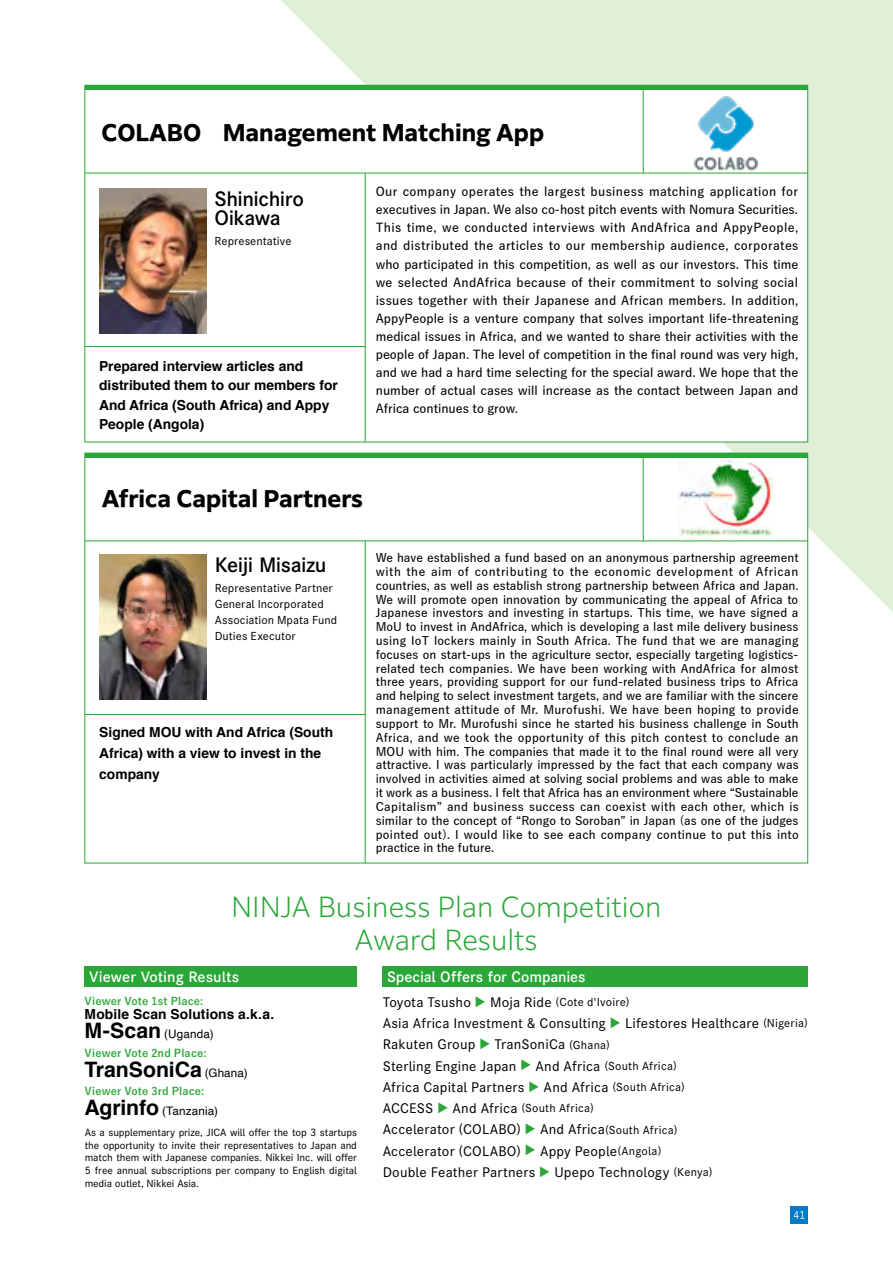
<style>
.page{position:relative;width:893px;height:1263px;background:#fff}
.page>*{position:absolute;margin:0;border:0;box-sizing:border-box;transform-origin:0 0}
.t1{font:300 26.55px/33px "PUD Shin Go Pr 6 N";color:#2aa738;text-align:center}
.t2{font:700 21.3px "PUD Shin Go Pr 6 N";color:#000}
.t3{font:700 21.3px "Helvetica";letter-spacing:-.005em;color:#000}
.t4{font:19.2px/19.2px "P Shuei Go Kin Std N B";letter-spacing:-.03em;color:#000}
.t5{font:700 13.8px/19.2px "Helvetica";color:#000}
.t6{font:13.8px "P Shuei Go Kin Std N B";color:#fff}
.t7{font:12.75px/21.3px "P Shuei Go Kin Std N M";letter-spacing:.015em;color:#000}
.t8{font:600 12.15px/18px "Yu Go Pr 6 N";color:#000;text-align:justify}
.t9{font:600 11.7px/13.8px "Yu Go Pr 6 N";letter-spacing:.025em;color:#000;text-align:justify}
.t10{font:11.7px "Helvetica";letter-spacing:.015em;color:#000}
.t11{font:10.65px/15.9px "P Shuei Go Kin Std N M";letter-spacing:.005em;color:#000}
.t12{font:700 10.65px "Yu Go Pr 6 N";letter-spacing:.015em;color:#2aa738}
.t13{font:500 10.65px "Yu Go Pr 6 N";color:#fff}
.t14{font:9.6px/12.8px "P Shuei Go Kin Std N M";letter-spacing:-.01em;color:#000;text-align:justify}
.s1{font-weight:700;font-size:21.3px}
.s2{font-weight:400;font-size:11.7px}
.s3{font-family:"Lucida Grande";color:#2aa738}
.s4{font-size:10.65px}
</style>
<div class="page">
<svg style="left:268px;top:0;width:625px;height:625px;background:#e3efdc"></svg>
<div style="left:85px;top:453px;width:723px;height:410px;background:#fff"></div>
<hr style="left:85px;top:453px;width:723px;height:4px;background:#2aa738">
<hr style="left:85px;top:541px;width:723px;height:1px;background:#2aa738">
<hr style="left:643px;top:457px;width:1px;height:84px;background:#2aa738">
<hr style="left:365px;top:541px;width:1px;height:322px;background:#2aa738">
<hr style="left:85px;top:714px;width:280px;height:1px;background:#2aa738">
<div style="left:791px;top:1206px;width:17px;height:18px;background:#007bc7"></div>
<div style="left:85px;top:85px;width:723px;height:357px;background:#fff"></div>
<div style="left:85px;top:85px;width:723px;height:5px;background:#2aa738"></div>
<hr style="left:85px;top:173px;width:723px;height:1px;background:#2aa738">
<hr style="left:643px;top:90px;width:1px;height:83px;background:#2aa738">
<hr style="left:365px;top:173px;width:1px;height:269px;background:#2aa738">
<hr style="left:85px;top:346px;width:280px;height:1px;background:#2aa738">
<img style="left:99px;top:555px;width:107px;height:144px">
<img style="left:679px;top:461px;width:94px;height:78px">
<img style="left:99px;top:189px;width:107px;height:144px">
<img style="left:686px;top:96px;width:80px;height:77px">
<div style="left:383px;top:966px;width:425px;height:21px;background:#2aa738"></div>
<div style="left:85px;top:966px;width:272px;height:21px;background:#2aa738"></div>
<h2 class="t2" style="left:102px;top:121px;width:444px">COLABO　Management Matching App</h2>
<h3 class="t4" style="left:215px;top:188px;width:91px">Shinichiro<br>Oikawa</h3>
<p class="t11" style="left:215px;top:233px;width:78px">Representative</p>
<p class="t5" style="left:99px;top:357px;width:240px">Prepared interview articles and distributed them to our members for<br>And Africa (South Africa) and Appy<br>People (Angola)</p>
<p class="t8" style="left:376px;top:181px;width:424px">Our company operates the largest business matching application for executives in Japan. We also co-host pitch events with Nomura Securities.<br>This time, we conducted interviews with AndAfrica and AppyPeople, and distributed the articles to our membership audience, corporates who participated in this competition, as well as our investors. This time we selected AndAfrica because of their commitment to solving social issues together with their Japanese and African members. In addition, AppyPeople is a venture company that solves important life-threatening medical issues in Africa, and we wanted to share their activities with the people of Japan. The level of competition in the final round was very high, and we had a hard time selecting for the special award. We hope that the number of actual cases will increase as the contact between Japan and Africa continues to grow.</p>
<h2 class="t2" style="left:102px;top:487px;width:263px">Africa Capital Partners</h2>
<h3 class="t4" style="left:215px;top:555px;width:113px">Keiji Misaizu</h3>
<p class="t11" style="left:215px;top:580px;width:124px">Representative Partner<br>General Incorporated<br>Association Mpata Fund<br>Duties Executor</p>
<p class="t5" style="left:99px;top:722px;width:235px;line-height:21.3px">Signed MOU with And Africa (South<br>Africa) with a view to invest in the company</p>
<p class="t9" style="left:376px;top:549px;width:425px">We have established a fund based on an anonymous partnership agreement with the aim of contributing to the economic development of African countries, as well as establish strong partnership between Africa and Japan.<br>We will promote open innovation by communicating the appeal of Africa to Japanese investors and investing in startups. This time, we have signed a MoU to invest in AndAfrica, which is developing a last mile delivery business using IoT lockers mainly in South Africa. The fund that we are managing focuses on start-ups in the agriculture sector, especially targeting logistics&shy;related tech companies. We have been working with AndAfrica for almost three years, providing support for our fund-related business trips to Africa and helping to select investment targets, and we are familiar with the sincere management attitude of Mr. Murofushi. We have been hoping to provide support to Mr. Murofushi since he started his business challenge in South Africa, and we took the opportunity of this pitch contest to conclude an MOU with him. The companies that made it to the final round were all very attractive. I was particularly impressed by the fact that each company was involved in activities aimed at solving social problems and was able to make it work as a business. I felt that Africa has an environment where “Sustainable Capitalism” and business success can coexist with each other, which is similar to the concept of “Rongo to Soroban” in Japan (as one of the judges pointed out). I would like to see each company continue to put this into practice in the future.</p>
<h1 class="t1" style="left:231px;top:891px;width:432px">NINJA Business Plan Competition<br>Award Results</h1>
<p class="t6" style="left:89px;top:967px;width:151px">Viewer Voting Results</p>
<p class="t6" style="left:387px;top:967px;width:200px">Special Offers for Companies</p>
<p class="t12" style="left:85px;top:995px;width:120px">Viewer Vote 1st Place:</p>
<p class="t5" style="left:85px;top:1005px;width:191px">Mobile Scan Solutions a.k.a.</p>
<p class="t10" style="left:85px;top:1025px;width:130px"><span class="s1">M-Scan</span> (Uganda)</p>
<p class="t12" style="left:85px;top:1047px;width:124px">Viewer Vote 2nd Place:</p>
<h2 class="t3" style="left:85px;top:1052px;width:165px">TranSoniCa <span class="s2">(Ghana)</span></h2>
<p class="t12" style="left:85px;top:1085px;width:121px">Viewer Vote 3rd Place:</p>
<p class="t10" style="left:85px;top:1102px;width:135px"><span class="s1">Agrinfo</span> (Tanzania)</p>
<p class="t14" style="left:85px;top:1126px;width:274px">As a supplementary prize, JICA will offer the top 3 startups the opportunity to invite their representatives to Japan and match them with Japanese companies. Nikkei Inc. will offer 5 free annual subscriptions per company to English digital media outlet, Nikkei Asia.</p>
<p class="t7" style="left:383px;top:991px;width:427px">Toyota Tsusho <span class="s3">▶</span> Moja Ride <span class="s4">(Cote d'Ivoire)<br></span>Asia Africa Investment &amp; Consulting <span class="s3">▶</span> Lifestores Healthcare <span class="s4">(Nigeria)<br></span>Rakuten Group <span class="s3">▶</span> TranSoniCa <span class="s4">(Ghana)<br></span>Sterling Engine Japan <span class="s3">▶</span> And Africa <span class="s4">(South Africa)<br></span>Africa Capital Partners <span class="s3">▶</span> And Africa <span class="s4">(South Africa)<br></span>ACCESS <span class="s3">▶</span> And Africa <span class="s4">(South Africa)<br></span>Accelerator (COLABO) <span class="s3">▶</span> And Africa<span class="s4">(South Africa)<br></span>Accelerator (COLABO) <span class="s3">▶</span> Appy People<span class="s4">(Angola)<br></span>Double Feather Partners <span class="s3">▶</span> Upepo Technology <span class="s4">(Kenya)</span></p>
<p class="t13" style="left:793px;top:1205px;width:13px">41</p>
</div>
